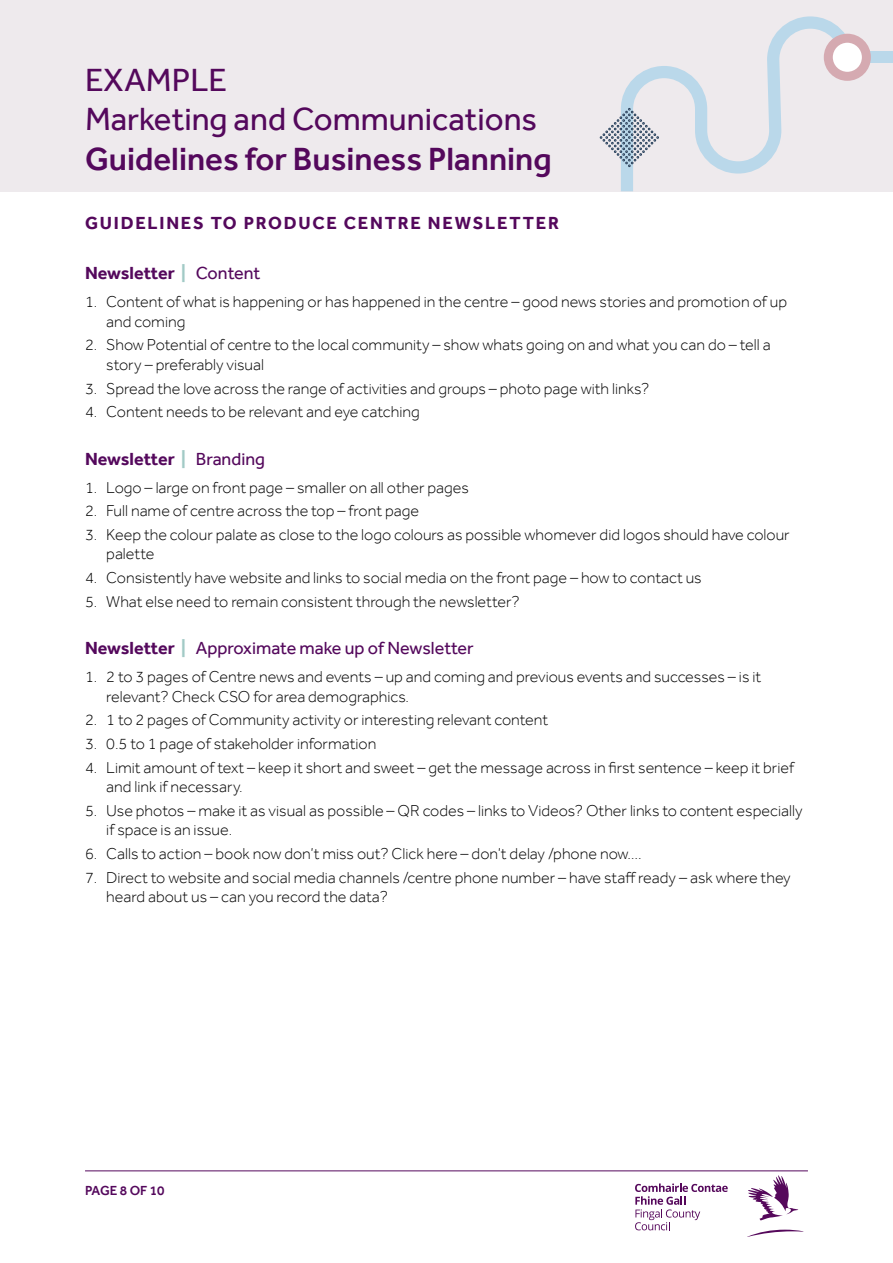
<style>
.page{position:relative;width:893px;height:1263px;background:#fff}
.page>*{position:absolute;margin:0;border:0;box-sizing:border-box;transform-origin:0 0}
.t1{font:33px/39.6px "Effra";color:#54085c}
.t2{font:500 33px "Effra";color:#54085c}
.t3{font:18px "Effra";color:#54085c}
.t4{font:700 18px "Effra";color:#54085c}
.t5{font:700 18px "Effra";letter-spacing:.1em;color:#54085c}
.t6{font:300 16.2px/19.5px "Effra";color:#000}
.t7{font:500 13.5px "Effra";color:#54085c}
.s1{color:#a2cac6}
.s2{font-weight:400}
.s3{font-weight:700}
.s4{font-weight:700;color:#a2cac6}
</style>
<div class="page">
<div style="left:0;top:0;width:893px;height:191px;background:#eeeaed"></div>
<div style="left:841px;top:51px;width:52px;height:12px;background:#bad8ea"></div>
<svg style="left:600px;top:16px;width:259px;height:175px"></svg>
<div style="left:828px;top:38px;width:38px;height:38px;background:#fff;border-radius:50%"></div>
<div style="left:824px;top:34px;width:47px;height:47px;border:9px solid #d5aab1;border-radius:50%"></div>
<hr style="left:85px;top:1170px;width:723px;height:1px;background:#54085c">
<svg style="left:635px;top:1183px;width:93px;height:47px"></svg>
<svg style="left:748px;top:1175px;width:50px;height:45px"></svg>
<svg style="left:747px;top:1230px;width:56px;height:7px"></svg>
<h1 class="t1" style="left:85px;top:60px;width:454px">EXAMPLE<br>Marketing and Communications</h1>
<h1 class="t2" style="left:85px;top:139px;width:468px">Guidelines for Business Planning</h1>
<p class="t5" style="left:85px;top:212px;width:475px">GUIDELINES TO PRODUCE CENTRE NEWSLETTER</p>
<p class="t4" style="left:85px;top:263px;width:177px">Newsletter <span class="s1">|</span> <span class="s2">Content</span></p>
<p class="t6" style="left:106px;top:292px;width:682px;text-indent:-21px">1. Content of what is happening or has happened in the centre – good news stories and promotion of up and coming</p>
<p class="t6" style="left:106px;top:335px;width:666px;text-indent:-21px">2. Show Potential of centre to the local community – show whats going on and what you can do – tell a story – preferably visual</p>
<p class="t6" style="left:85px;top:378px;width:566px">3. Spread the love across the range of activities and groups – photo page with links?</p>
<p class="t6" style="left:85px;top:402px;width:336px">4. Content needs to be relevant and eye catching</p>
<p class="t4" style="left:85px;top:448px;width:181px">Newsletter <span class="s1">|</span> <span class="s2">Branding</span></p>
<p class="t6" style="left:85px;top:477px;width:385px">1. Logo – large on front page – smaller on all other pages</p>
<p class="t6" style="left:85px;top:501px;width:336px">2. Full name of centre across the top – front page</p>
<p class="t6" style="left:106px;top:525px;width:685px;text-indent:-21px">3. Keep the colour palate as close to the logo colours as possible whomever did logos should have colour palette</p>
<p class="t6" style="left:85px;top:568px;width:618px">4. Consistently have website and links to social media on the front page – how to contact us</p>
<p class="t6" style="left:85px;top:591px;width:436px">5. What else need to remain consistent through the newsletter?</p>
<p class="t3" style="left:85px;top:637px;width:390px"><span class="s3">Newsletter</span> <span class="s4">|</span> Approximate make up of Newsletter</p>
<p class="t6" style="left:106px;top:667px;width:656px;text-indent:-21px">1. 2 to 3 pages of Centre news and events – up and coming and previous events and successes – is it relevant? Check CSO for area demographics.</p>
<p class="t6" style="left:85px;top:710px;width:465px">2. 1 to 2 pages of Community activity or interesting relevant content</p>
<p class="t6" style="left:85px;top:734px;width:293px">3. 0.5 to 1 page of stakeholder information</p>
<p class="t6" style="left:106px;top:757px;width:689px;text-indent:-21px">4. Limit amount of text – keep it short and sweet – get the message across in first sentence – keep it brief and link if necessary.</p>
<p class="t6" style="left:106px;top:800px;width:698px;text-indent:-21px">5. Use photos – make it as visual as possible – QR codes – links to Videos? Other links to content especially if space is an issue.</p>
<p class="t6" style="left:85px;top:844px;width:558px">6. Calls to action – book now don’t miss out? Click here – don’t delay /phone now….</p>
<p class="t6" style="left:106px;top:867px;width:686px;text-indent:-21px">7. Direct to website and social media channels /centre phone number – have staff ready – ask where they heard about us – can you record the data?</p>
<p class="t7" style="left:85px;top:1182px;width:81px">PAGE 8 OF 10</p>
</div>
